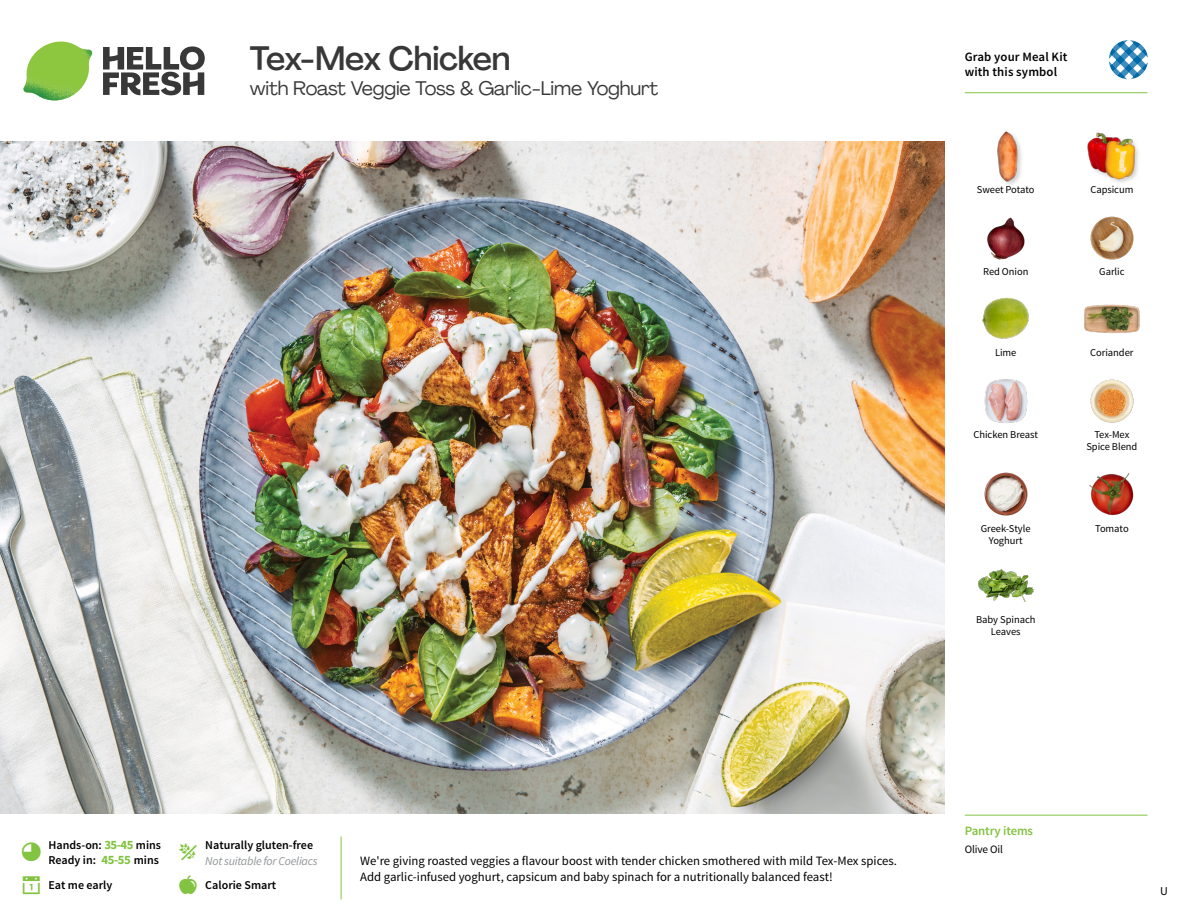
<style>
.page{position:relative;width:1188px;height:918px;background:#fff}
.page>*{position:absolute;margin:0;border:0;box-sizing:border-box;transform-origin:0 0}
.t1{font:500 33px "Agrandir";letter-spacing:-.015em;color:#383839}
.t2{font:19.5px "Agrandir";letter-spacing:-.01em;color:#383839}
.t3{font:12.75px/16.5px "Source Sans Pro";color:#000}
.t4{font:600 12.75px/15px "Source Sans Pro";letter-spacing:.01em;color:#000}
.t5{font:600 12.75px "Source Sans Pro";letter-spacing:-.01em;color:#82c341}
.t6{font:600 12px/15px "Source Sans Pro";color:#000}
.t7{font:italic 12px "Source Sans Pro";letter-spacing:-.02em;color:#939598}
.t8{font:12px "Source Sans Pro";color:#000}
.t9{font:11.25px "Source Sans Pro";letter-spacing:-.01em;color:#000}
.t10{font:10.5px/12px "Source Sans Pro";letter-spacing:-.005em;color:#000;text-align:center}
.s1{font-weight:700;font-size:12.75px;color:#82c341}
</style>
<div class="page">
<svg style="left:103px;top:46px;width:102px;height:49px"></svg>
<img style="left:23px;top:42px;width:69px;height:59px">
<img style="left:0;top:142px;width:945px;height:672px">
<img style="left:977px;top:569px;width:57px;height:33px">
<img style="left:1084px;top:304px;width:56px;height:30px">
<img style="left:1090px;top:379px;width:44px;height:44px">
<img style="left:984px;top:379px;width:44px;height:44px">
<img style="left:984px;top:472px;width:44px;height:44px">
<img style="left:982px;top:297px;width:47px;height:42px">
<img style="left:987px;top:217px;width:38px;height:43px">
<img style="left:1090px;top:216px;width:44px;height:44px">
<div style="left:995px;top:130px;width:29px;height:58px;background:#000;opacity:.2"></div>
<img style="left:995px;top:130px;width:29px;height:53px">
<div style="left:1086px;top:132px;width:55px;height:53px;background:#000;opacity:.2"></div>
<img style="left:1087px;top:132px;width:50px;height:49px">
<img style="left:1089px;top:473px;width:45px;height:43px">
<hr style="left:965px;top:815px;width:183px;height:1px;background:#82c341">
<hr style="left:965px;top:92px;width:183px;height:1px;background:#82c341">
<svg style="left:1091px;top:40px;width:57px;height:54px"></svg>
<h1 class="t1" style="left:250px;top:38px;width:262px">Tex-Mex Chicken</h1>
<h2 class="t2" style="left:250px;top:76px;width:410px">with Roast Veggie Toss &amp; Garlic-Lime Yoghurt</h2>
<p class="t4" style="left:965px;top:50px;width:104px">Grab your Meal Kit with this symbol</p>
<p class="t10" style="left:977px;top:183px;width:59px">Sweet Potato</p>
<p class="t10" style="left:1090px;top:183px;width:45px">Capsicum</p>
<p class="t10" style="left:983px;top:265px;width:47px">Red Onion</p>
<p class="t10" style="left:1099px;top:265px;width:27px">Garlic</p>
<p class="t10" style="left:995px;top:346px;width:23px">Lime</p>
<p class="t10" style="left:1090px;top:346px;width:45px">Coriander</p>
<p class="t10" style="left:974px;top:429px;width:66px">Chicken Breast</p>
<p class="t10" style="left:1086px;top:429px;width:52px">Tex-Mex<br>Spice Blend</p>
<p class="t10" style="left:981px;top:522px;width:51px">Greek-Style</p>
<p class="t10" style="left:1095px;top:522px;width:35px">Tomato</p>
<p class="t10" style="left:989px;top:534px;width:35px">Yoghurt</p>
<p class="t10" style="left:976px;top:614px;width:61px">Baby Spinach<br>Leaves</p>
<p class="t6" style="left:48px;top:838px;width:114px">Hands-on: <span class="s1">35-45</span> mins<br>Ready in: <span class="s1">45-55</span> mins</p>
<p class="t6" style="left:205px;top:838px;width:109px">Naturally gluten-free</p>
<p class="t7" style="left:205px;top:853px;width:114px">Not suitable for Coeliacs</p>
<p class="t6" style="left:48px;top:878px;width:65px">Eat me early</p>
<p class="t6" style="left:205px;top:878px;width:72px">Calorie Smart</p>
<p class="t3" style="left:360px;top:852px;width:538px">We're giving roasted veggies a flavour boost with tender chicken smothered with mild Tex-Mex spices.<br>Add garlic-infused yoghurt, capsicum and baby spinach for a nutritionally balanced feast!</p>
<p class="t5" style="left:965px;top:822px;width:70px">Pantry items</p>
<p class="t9" style="left:965px;top:842px;width:40px">Olive Oil</p>
<p class="t8" style="left:1160px;top:884px;width:9px">U</p>
</div>
